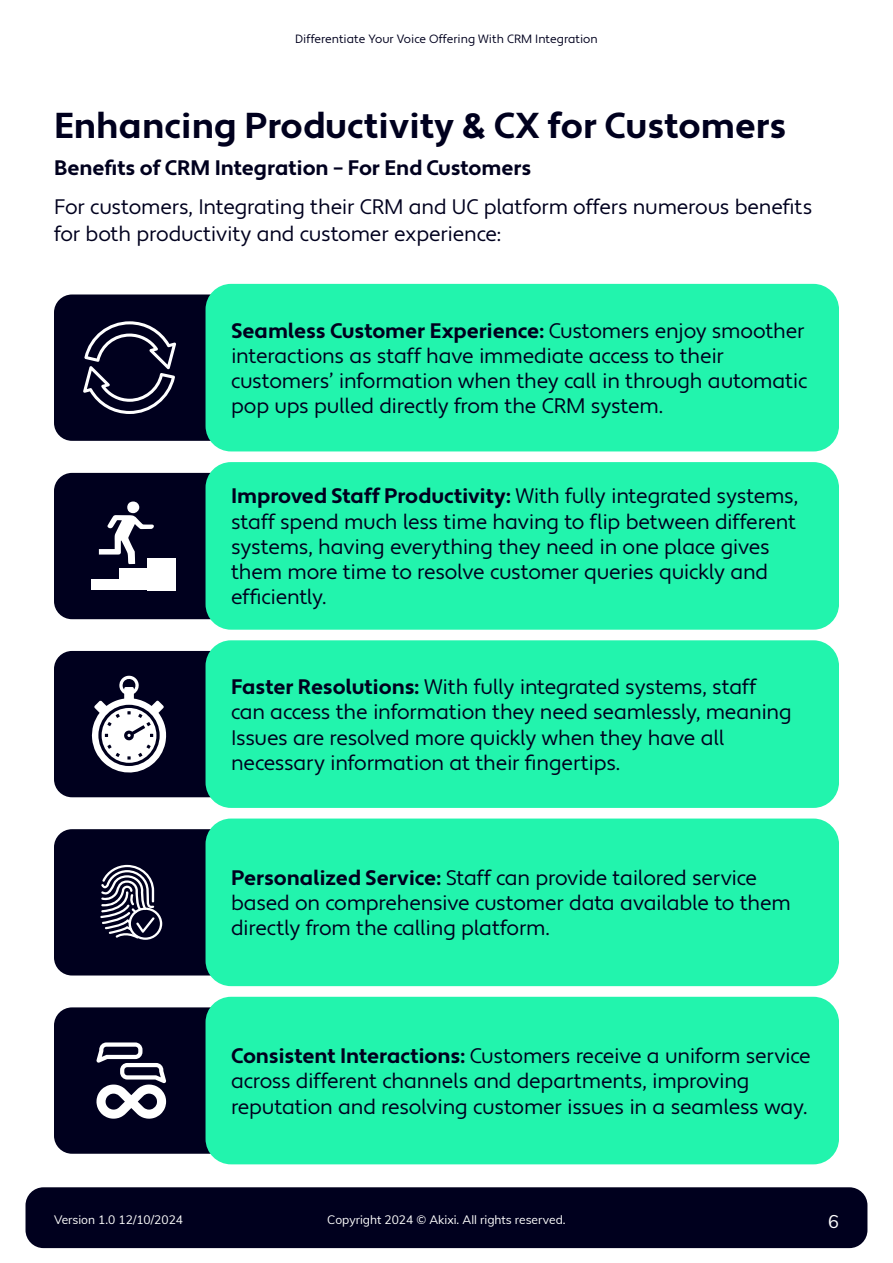
<style>
.page{position:relative;width:893px;height:1263px;background:#fff}
.page>*{position:absolute;margin:0;border:0;box-sizing:border-box;transform-origin:0 0}
.Section_Heading{font:700 36px "Apertura";color:#00001e}
.Body_Content{font:21px/25.2px "Apertura";letter-spacing:-.01em;color:#00001e}
.Body_Content-2{font:700 21px "Apertura";letter-spacing:-.005em;color:#00001e}
.t1{font:18px "Muli";color:#fff}
.t2{font:12px "Muli";color:#fff}
.t3{font:12px "Apertura";color:#00001e}
.s1{font-weight:700}
</style>
<div class="page">
<div style="left:26px;top:1187px;width:841px;height:61px;background:#00001e;border-radius:18px"></div>
<div style="left:54px;top:294px;width:785px;height:147px;background:#00001e;border-radius:18px"></div>
<div style="left:206px;top:284px;width:633px;height:167px;background:#22f4ad;border-radius:26px"></div>
<div style="left:54px;top:473px;width:785px;height:146px;background:#00001e;border-radius:18px"></div>
<div style="left:206px;top:462px;width:633px;height:168px;background:#22f4ad;border-radius:26px"></div>
<div style="left:54px;top:651px;width:785px;height:146px;background:#00001e;border-radius:18px"></div>
<div style="left:206px;top:640px;width:633px;height:168px;background:#22f4ad;border-radius:26px"></div>
<div style="left:54px;top:829px;width:785px;height:146px;background:#00001e;border-radius:18px"></div>
<div style="left:206px;top:818px;width:633px;height:168px;background:#22f4ad;border-radius:26px"></div>
<div style="left:54px;top:1007px;width:785px;height:147px;background:#00001e;border-radius:18px"></div>
<div style="left:206px;top:997px;width:633px;height:167px;background:#22f4ad;border-radius:26px"></div>
<svg style="left:83px;top:321px;width:93px;height:93px"></svg>
<svg style="left:100px;top:865px;width:62px;height:75px"></svg>
<svg style="left:96px;top:1042px;width:70px;height:77px"></svg>
<svg style="left:99px;top:515px;width:55px;height:49px"></svg>
<div style="left:127px;top:501px;width:12px;height:12px;background:#fff;border-radius:50%"></div>
<div style="left:91px;top:579px;width:28px;height:11px;background:#fff"></div>
<div style="left:119px;top:569px;width:29px;height:21px;background:#fff"></div>
<div style="left:148px;top:558px;width:28px;height:32px;background:#fff"></div>
<svg style="left:92px;top:675px;width:75px;height:98px"></svg>
<p class="t3" style="left:295px;top:31px;width:304px">Differentiate Your Voice Offering With CRM Integration</p>
<p class="Section_Heading" style="left:54px;top:103px;width:734px">Enhancing Productivity &amp; CX for Customers</p>
<p class="Body_Content-2" style="left:54px;top:155px;width:479px">Benefits of CRM Integration – For End Customers</p>
<p class="Body_Content" style="left:54px;top:194px;width:760px;line-height:27px">For customers, Integrating their CRM and UC platform offers numerous benefits for both productivity and customer experience:</p>
<p class="Body_Content" style="left:231px;top:319px;width:578px"><span class="s1">Seamless Customer Experience:</span> Customers enjoy smoother interactions as staff have immediate access to their customers’ information when they call in through automatic pop ups pulled directly from the CRM system.</p>
<p class="Body_Content" style="left:231px;top:484px;width:569px"><span class="s1">Improved Staff Productivity:</span> With fully integrated systems, staff spend much less time having to flip between different systems, having everything they need in one place gives them more time to resolve customer queries quickly and efficiently.</p>
<p class="Body_Content" style="left:231px;top:675px;width:562px"><span class="s1">Faster Resolutions:</span> With fully integrated systems, staff can access the information they need seamlessly, meaning Issues are resolved more quickly when they have all necessary information at their fingertips.</p>
<p class="Body_Content" style="left:231px;top:866px;width:561px"><span class="s1">Personalized Service:</span> Staff can provide tailored service based on comprehensive customer data available to them directly from the calling platform.</p>
<p class="Body_Content" style="left:231px;top:1044px;width:581px"><span class="s1">Consistent Interactions:</span> Customers receive a uniform service across different channels and departments, improving reputation and resolving customer issues in a seamless way.</p>
<p class="t2" style="left:54px;top:1211px;width:131px">Version 1.0 12/10/2024</p>
<p class="t2" style="left:327px;top:1211px;width:240px">Copyright 2024 © Akixi. All rights reserved.</p>
<p class="t1" style="left:828px;top:1208px;width:12px">6</p>
</div>
